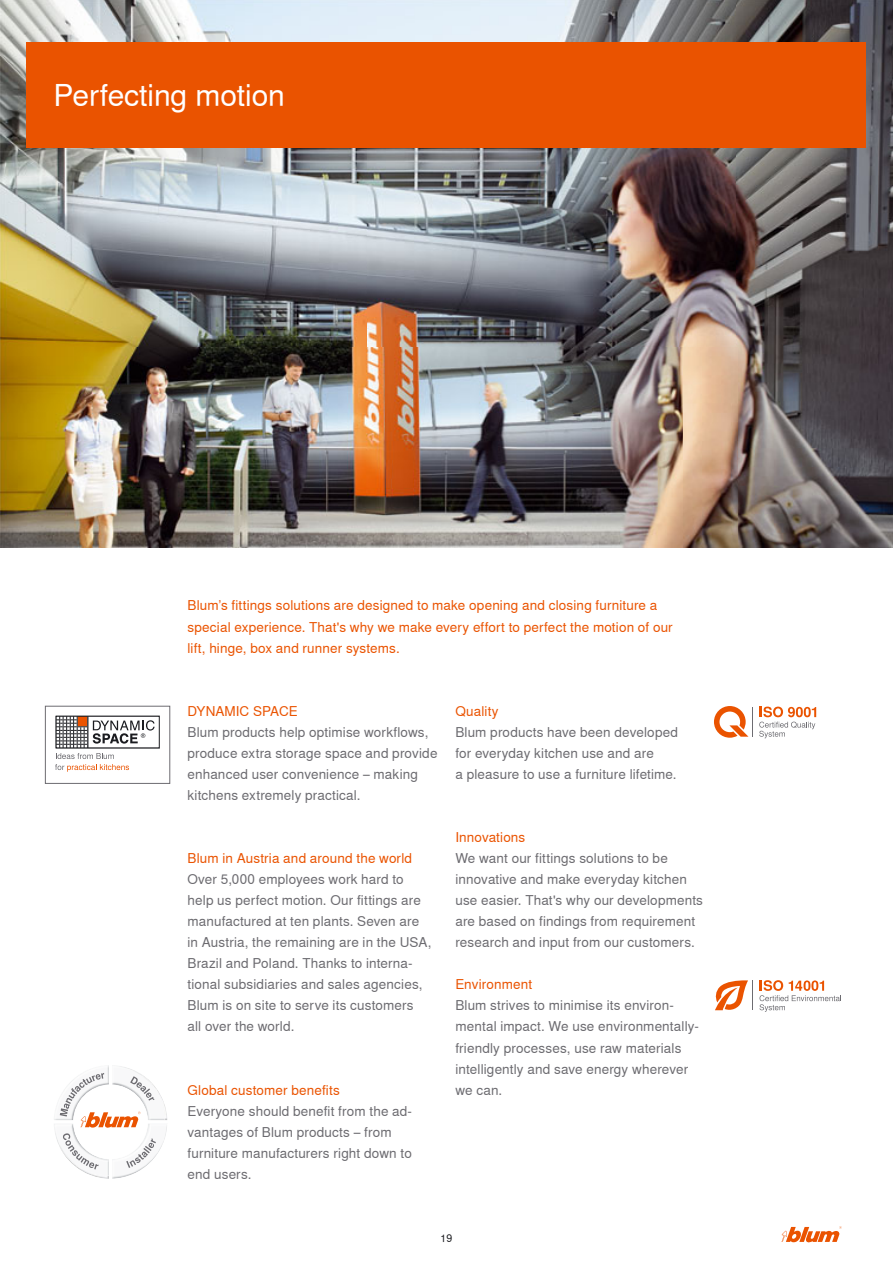
<style>
.page{position:relative;width:893px;height:1263px;background:#fff}
.page>*{position:absolute;margin:0;border:0;box-sizing:border-box;transform-origin:0 0}
.t1{font:30px "Nimbus Sans Global";letter-spacing:-.005em;color:#fff}
.t2{font:13.5px/21px "Nimbus Sans Global";letter-spacing:.01em;color:#6c6b70}
.t3{font:13.5px/21px "Nimbus Sans Global";letter-spacing:.01em;color:#ea5300}
.t4{font:10.5px "Nimbus Sans Global";color:#1b1c20}
</style>
<div class="page">
<svg style="left:782px;top:1226px;width:60px;height:16px"></svg>
<img style="left:0;top:0;width:893px;height:547px">
<hr style="left:752px;top:980px;width:1px;height:30px;background:#6d6c71">
<svg style="left:759px;top:980px;width:82px;height:32px"></svg>
<svg style="left:715px;top:980px;width:33px;height:30px"></svg>
<svg style="left:714px;top:706px;width:34px;height:32px"></svg>
<svg style="left:759px;top:707px;width:57px;height:31px"></svg>
<hr style="left:752px;top:707px;width:1px;height:30px;background:#6d6c71">
<div style="left:27px;top:42px;width:839px;height:105px;background:#ea5300"></div>
<div style="left:45px;top:706px;width:125px;height:78px;border:1px solid #6d6c71"></div>
<svg style="left:55px;top:715px;width:105px;height:57px"></svg>
<svg style="left:54px;top:1065px;width:113px;height:114px"></svg>
<h1 class="t1" style="left:54px;top:76px;width:233px">Perfecting motion</h1>
<p class="t3" style="left:187px;top:595px;width:487px">Blum’s fittings solutions are designed to make opening and closing furniture a special experience. That's why we make every effort to perfect the motion of our lift, hinge, box and runner systems.</p>
<p class="t3" style="left:187px;top:700px;width:112px">DYNAMIC SPACE</p>
<p class="t2" style="left:187px;top:721px;width:251px">Blum products help optimise workflows, produce extra storage space and provide enhanced user convenience – making kitchens extremely practical.</p>
<p class="t3" style="left:187px;top:847px;width:226px">Blum in Austria and around the world</p>
<p class="t2" style="left:187px;top:868px;width:245px">Over 5,000 employees work hard to help us perfect motion. Our fittings are manufactured at ten plants. Seven are in Austria, the remaining are in the USA, Brazil and Poland. Thanks to interna&shy;tional subsidiaries and sales agencies, Blum is on site to serve its customers<br>all over the world.</p>
<p class="t3" style="left:187px;top:1079px;width:154px">Global customer benefits</p>
<p class="t2" style="left:187px;top:1100px;width:226px">Everyone should benefit from the ad&shy;vantages of Blum products – from furniture manufacturers right down to end users.</p>
<p class="t3" style="left:455px;top:700px;width:45px">Quality</p>
<p class="t2" style="left:455px;top:721px;width:224px">Blum products have been developed for everyday kitchen use and are<br>a pleasure to use a furniture lifetime.</p>
<p class="t3" style="left:455px;top:826px;width:71px">Innovations</p>
<p class="t2" style="left:455px;top:847px;width:249px">We want our fittings solutions to be innovative and make everyday kitchen use easier. That's why our developments are based on findings from requirement research and input from our customers.</p>
<p class="t3" style="left:455px;top:974px;width:78px">Environment</p>
<p class="t2" style="left:455px;top:995px;width:245px">Blum strives to minimise its environ&shy;mental impact. We use environmentally&shy;friendly processes, use raw materials intelligently and save energy wherever we can.</p>
<p class="t4" style="left:441px;top:1232px;width:13px">19</p>
</div>
